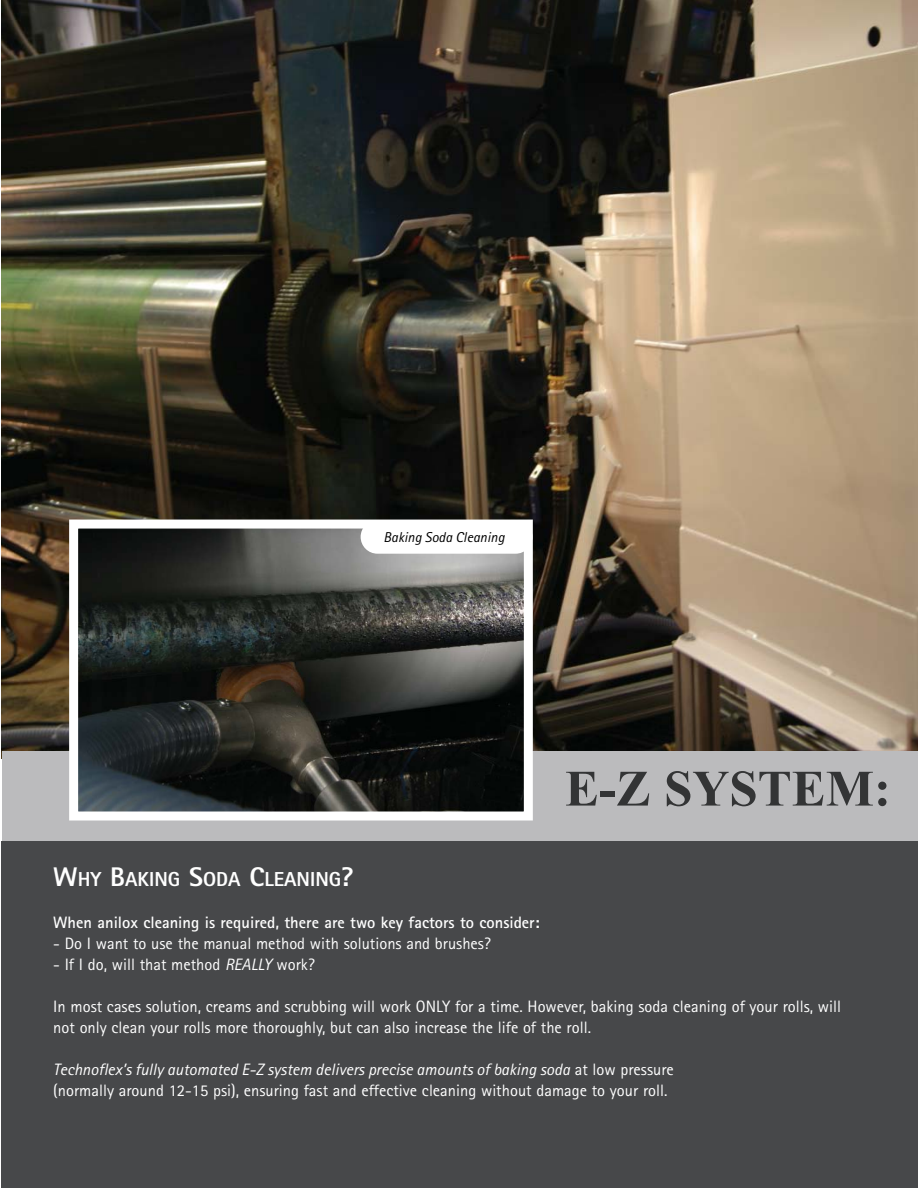
<style>
.page{position:relative;width:918px;height:1188px;background:#fff}
.page>*{position:absolute;margin:0;border:0;box-sizing:border-box;transform-origin:0 0}
.t1{font:700 51px "Times New Roman";color:#333435}
.t2{font:800 20.25px "Rotis Sans Serif";color:#fff}
.t3{font:16.5px/21px "Rotis Sans Serif";color:#fff}
.t4{font:700 16.5px "Rotis Sans Serif";color:#fff}
.t5{font:italic 14.25px "Rotis Sans Serif";color:#000}
.s1{font-size:27px}
.s2{font-style:italic}
</style>
<div class="page">
<img style="left:1px;top:0;width:917px;height:759px">
<div style="left:2px;top:751px;width:916px;height:94px;background:#bbbbbd"></div>
<div style="left:1px;top:842px;width:917px;height:346px;background:#47484a"></div>
<img style="left:79px;top:530px;width:444px;height:281px">
<div style="left:69px;top:520px;width:464px;height:301px;border:9px solid #fff"></div>
<div style="left:361px;top:520px;width:171px;height:34px;background:#fff;border-radius:17px"></div>
<p class="t5" style="left:384px;top:532px;width:123px">Baking Soda Cleaning</p>
<h1 class="t1" style="left:565px;top:772px;width:327px">E-Z SYSTEM:</h1>
<p class="t2" style="left:53px;top:872px;width:302px"><span class="s1">W</span>HY <span class="s1">B</span>AKING <span class="s1">S</span>ODA <span class="s1">C</span>LEANING<span class="s1">?</span></p>
<p class="t4" style="left:53px;top:916px;width:488px">When anilox cleaning is required, there are two key factors to consider:</p>
<p class="t3" style="left:53px;top:934px;width:439px">- Do I want to use the manual method with solutions and brushes?</p>
<p class="t3" style="left:53px;top:955px;width:263px">- If I do, will that method <span class="s2">REALLY</span> work?</p>
<p class="t3" style="left:53px;top:997px;width:789px">In most cases solution, creams and scrubbing will work ONLY for a time. However, baking soda cleaning of your rolls, will not only clean your rolls more thoroughly, but can also increase the life of the roll.</p>
<p class="t3" style="left:53px;top:1060px;width:622px"><span class="s2">Technoflex’s fully automated E-Z system delivers precise amounts of baking soda</span> at low pressure (normally around 12-15 psi), ensuring fast and effective cleaning without damage to your roll.</p>
</div>
